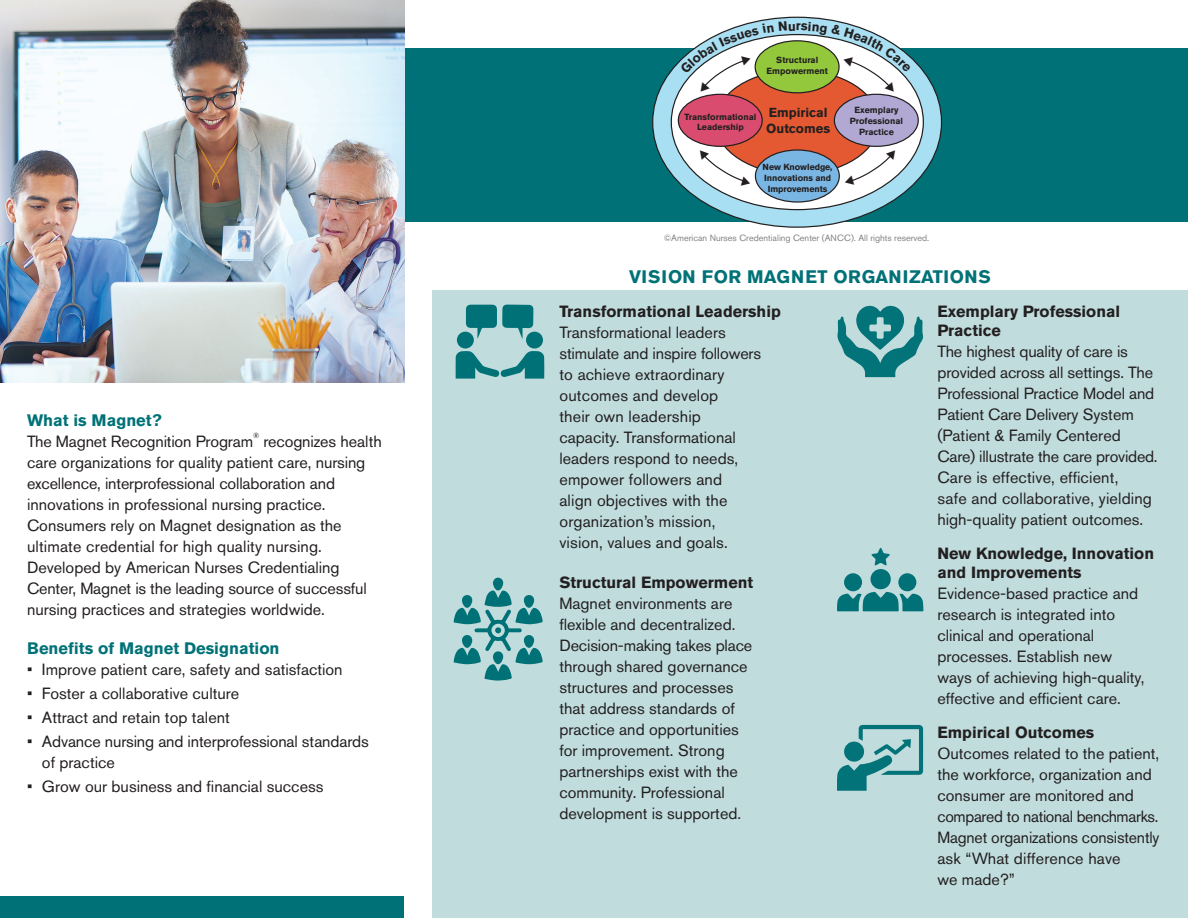
<style>
.page{position:relative;width:1188px;height:918px;background:#fff}
.page>*{position:absolute;margin:0;border:0;box-sizing:border-box;transform-origin:0 0}
.t1{font:700 18px "Akzidenz Grotesk BE";letter-spacing:.02em;color:#007277}
.t2{font:700 16.5px "Akzidenz Grotesk BE";color:#007277}
.t3{font:16.2px/21px "Akzidenz Grotesk BE";color:#231f20}
.t4{font:700 16.2px/19.4px "Akzidenz Grotesk BE";color:#231f20}
.t5{font:700 13.05px "Akzidenz Grotesk BE";color:#231f20}
.t6{font:9px "Akzidenz Grotesk BE";color:#808285}
.t7{font:700 8.85px "Akzidenz Grotesk BE";color:#231f20}
.t8{font:7.5px "Akzidenz Grotesk BE";color:#231f20}
</style>
<div class="page">
<div style="left:432px;top:291px;width:756px;height:627px;background:#c0dcdd"></div>
<div style="left:404px;top:48px;width:784px;height:173px;background:#007277"></div>
<div style="left:0;top:896px;width:404px;height:22px;background:#007277"></div>
<div style="left:653px;top:17px;width:289px;height:210px;background:#a8dff2;border-radius:50%"></div>
<svg style="left:671px;top:35px;width:252px;height:175px;background:#e7e7e7"></svg>
<div style="left:715px;top:70px;width:164px;height:104px;background:#e45931;border-radius:50%"></div>
<div style="left:678px;top:94px;width:84px;height:52px;background:#d94c6f;border-radius:50%"></div>
<div style="left:678px;top:94px;width:85px;height:53px;border:1px solid #231f20;border-radius:50%"></div>
<div style="left:834px;top:94px;width:84px;height:52px;background:#b1a9d3;border-radius:50%"></div>
<div style="left:834px;top:94px;width:85px;height:53px;border:1px solid #231f20;border-radius:50%"></div>
<div style="left:755px;top:41px;width:84px;height:52px;background:#93c83d;border-radius:50%"></div>
<div style="left:755px;top:150px;width:84px;height:52px;background:#7ab6e3;border-radius:50%"></div>
<div style="left:755px;top:149px;width:85px;height:54px;border:1px solid #231f20;border-radius:50%"></div>
<svg style="left:837px;top:725px;width:86px;height:66px"></svg>
<img style="left:0;top:0;width:405px;height:383px">
<svg style="left:454px;top:578px;width:89px;height:103px"></svg>
<svg style="left:466px;top:305px;width:67px;height:34px"></svg>
<svg style="left:456px;top:351px;width:88px;height:28px"></svg>
<div style="left:526px;top:332px;width:17px;height:17px;background:#007277;border-radius:50%"></div>
<div style="left:457px;top:332px;width:17px;height:17px;background:#007277;border-radius:50%"></div>
<svg style="left:837px;top:305px;width:86px;height:72px"></svg>
<svg style="left:837px;top:591px;width:86px;height:20px"></svg>
<div style="left:870px;top:569px;width:21px;height:20px;background:#007277;border-radius:50%"></div>
<div style="left:898px;top:573px;width:18px;height:18px;background:#007277;border-radius:50%"></div>
<div style="left:844px;top:573px;width:18px;height:18px;background:#007277;border-radius:50%"></div>
<svg style="left:871px;top:548px;width:19px;height:18px"></svg>
<svg style="left:696px;top:147px;width:55px;height:41px;background:#ebdeda"></svg>
<svg style="left:844px;top:147px;width:55px;height:41px;background:#ebdfdb"></svg>
<svg style="left:680px;top:21px;width:115px;height:73px"></svg>
<svg style="left:801px;top:22px;width:110px;height:73px"></svg>
<p class="t2" style="left:27px;top:411px;width:136px">What is Magnet?</p>
<p class="t3" style="left:27px;top:431px;width:228px">The Magnet Recognition Program</p>
<p class="t8" style="left:253px;top:431px;width:8px">®</p>
<p class="t3" style="left:27px;top:431px;width:356px;text-indent:236px">recognizes health care organizations for quality patient care, nursing excellence, interprofessional collaboration and</p>
<p class="t3" style="left:27px;top:494px;width:300px">innovations in professional nursing practice.</p>
<p class="t3" style="left:27px;top:515px;width:316px">Consumers rely on Magnet designation as the</p>
<p class="t3" style="left:27px;top:536px;width:297px">ultimate credential for high quality nursing.</p>
<p class="t3" style="left:27px;top:557px;width:341px">Developed by American Nurses Credentialing<br>Center, Magnet is the leading source of successful nursing practices and strategies worldwide.</p>
<p class="t2" style="left:27px;top:639px;width:254px">Benefits of Magnet Designation</p>
<p class="t3" style="left:27px;top:659px;width:317px">• Improve patient care, safety and satisfaction</p>
<p class="t3" style="left:27px;top:683px;width:214px">• Foster a collaborative culture</p>
<p class="t3" style="left:27px;top:707px;width:204px">• Attract and retain top talent</p>
<p class="t3" style="left:42px;top:731px;width:328px;text-indent:-15px">• Advance nursing and interprofessional standards of practice</p>
<p class="t3" style="left:27px;top:776px;width:298px">• Grow our business and financial success</p>
<p class="t5" style="left:796px;top:18px;width:7px">r</p>
<p class="t7" style="left:776px;top:55px;width:44px">Structural</p>
<p class="t7" style="left:767px;top:65px;width:63px">Empowerment</p>
<p class="t7" style="left:685px;top:112px;width:73px">Transformational</p>
<p class="t7" style="left:697px;top:122px;width:48px">Leadership</p>
<p class="t5" style="left:769px;top:105px;width:60px">Empirical</p>
<p class="t5" style="left:766px;top:120px;width:65px">Outcomes</p>
<p class="t7" style="left:763px;top:162px;width:71px">New Knowledge,</p>
<p class="t7" style="left:764px;top:173px;width:68px">Innovations and</p>
<p class="t7" style="left:768px;top:183px;width:61px">Improvements</p>
<p class="t7" style="left:854px;top:105px;width:46px">Exemplary</p>
<p class="t7" style="left:850px;top:116px;width:55px">Professional</p>
<p class="t7" style="left:859px;top:126px;width:36px">Practice</p>
<p class="t6" style="left:664px;top:232px;width:267px">©American Nurses Credentialing Center (ANCC). All rights reserved.</p>
<p class="t1" style="left:629px;top:266px;width:363px">VISION FOR MAGNET ORGANIZATIONS</p>
<p class="t4" style="left:559px;top:301px;width:223px">Transformational Leadership</p>
<p class="t3" style="left:559px;top:321px;width:168px">Transformational leaders</p>
<p class="t3" style="left:559px;top:342px;width:203px">stimulate and inspire followers</p>
<p class="t3" style="left:559px;top:363px;width:167px">to achieve extraordinary</p>
<p class="t3" style="left:559px;top:384px;width:160px">outcomes and develop</p>
<p class="t3" style="left:559px;top:405px;width:143px">their own leadership</p>
<p class="t3" style="left:559px;top:426px;width:178px">capacity. Transformational</p>
<p class="t3" style="left:559px;top:447px;width:180px">leaders respond to needs,</p>
<p class="t3" style="left:559px;top:468px;width:164px">empower followers and</p>
<p class="t3" style="left:559px;top:489px;width:170px">align objectives with the</p>
<p class="t3" style="left:559px;top:510px;width:158px">organization’s mission,</p>
<p class="t3" style="left:559px;top:531px;width:170px">vision, values and goals.</p>
<p class="t4" style="left:559px;top:573px;width:195px">Structural Empowerment</p>
<p class="t3" style="left:559px;top:593px;width:175px">Magnet environments are</p>
<p class="t3" style="left:559px;top:614px;width:178px">flexible and decentralized.</p>
<p class="t3" style="left:559px;top:635px;width:194px">Decision-making takes place through shared governance</p>
<p class="t3" style="left:559px;top:677px;width:176px">structures and processes</p>
<p class="t3" style="left:559px;top:698px;width:177px">that address standards of</p>
<p class="t3" style="left:559px;top:719px;width:181px">practice and opportunities</p>
<p class="t3" style="left:559px;top:740px;width:167px">for improvement. Strong</p>
<p class="t3" style="left:559px;top:761px;width:180px">partnerships exist with the</p>
<p class="t3" style="left:559px;top:782px;width:167px">community. Professional</p>
<p class="t3" style="left:559px;top:803px;width:183px">development is supported.</p>
<p class="t4" style="left:937px;top:301px;width:184px">Exemplary Professional<br>Practice</p>
<p class="t3" style="left:937px;top:341px;width:222px">The highest quality of care is provided across all settings. The<br>Professional Practice Model and<br>Patient Care Delivery System (Patient &amp; Family Centered<br>Care) illustrate the care provided.</p>
<p class="t3" style="left:937px;top:467px;width:216px">Care is effective, efficient,<br>safe and collaborative, yielding high-quality patient outcomes.</p>
<p class="t4" style="left:937px;top:543px;width:218px">New Knowledge, Innovation and Improvements</p>
<p class="t3" style="left:937px;top:583px;width:202px">Evidence-based practice and research is integrated into</p>
<p class="t3" style="left:937px;top:625px;width:158px">clinical and operational</p>
<p class="t3" style="left:937px;top:646px;width:176px">processes. Establish new</p>
<p class="t3" style="left:937px;top:667px;width:209px">ways of achieving high-quality,</p>
<p class="t3" style="left:937px;top:688px;width:185px">effective and efficient care.</p>
<p class="t4" style="left:937px;top:723px;width:158px">Empirical Outcomes</p>
<p class="t3" style="left:937px;top:743px;width:223px">Outcomes related to the patient, the workforce, organization and consumer are monitored and compared to national benchmarks.</p>
<p class="t3" style="left:937px;top:827px;width:224px">Magnet organizations consistently ask “What difference have<br>we made?”</p>
</div>
